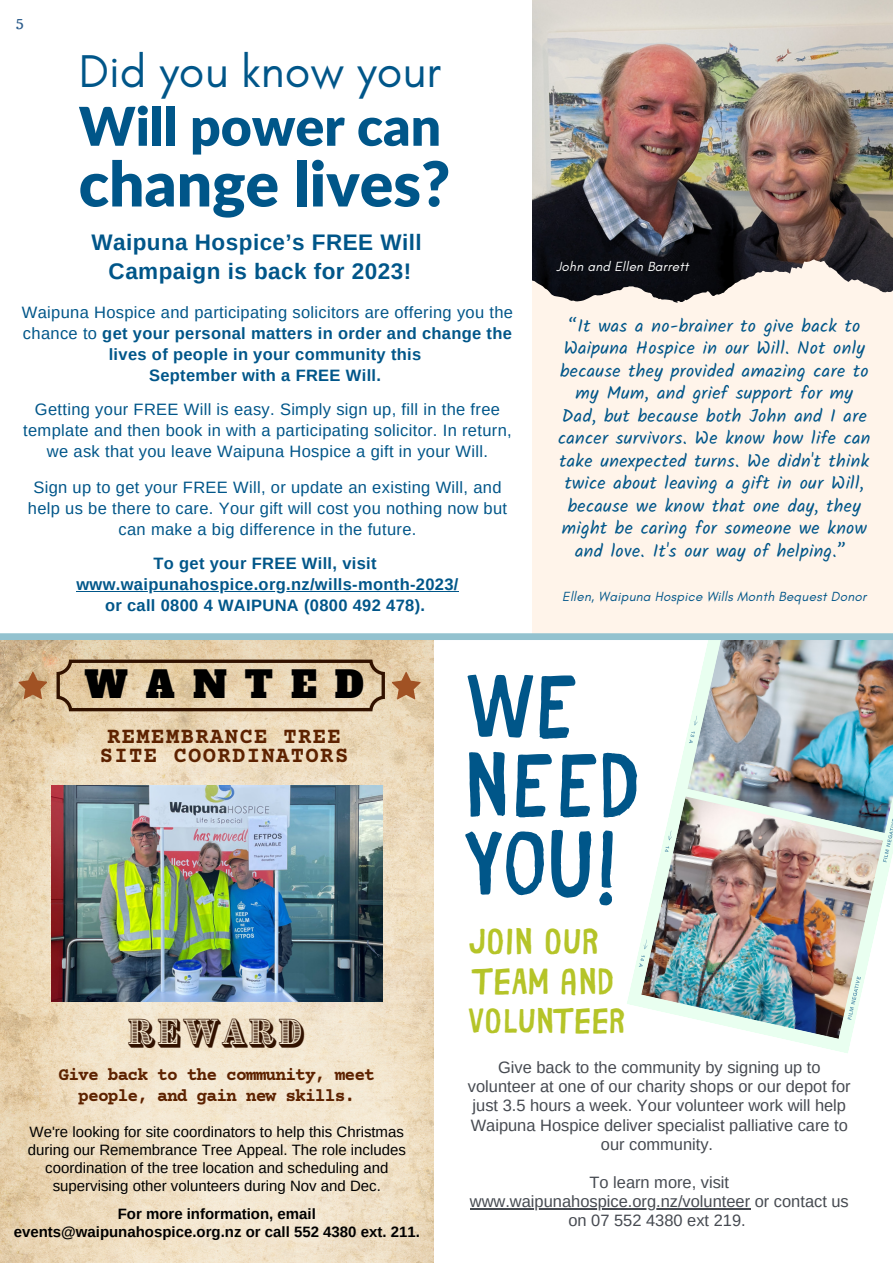
<style>
.page{position:relative;width:893px;height:1264px;background:#fff}
.page>*{position:absolute;margin:0;border:0;box-sizing:border-box;transform-origin:0 0}
.t1{font:89.55px/78.4px "Bike Park";color:#005689}
.t2{font:900 62.25px "Lato Latin";color:#005689}
.t3{font:900 53.4px "Lato Latin";color:#005689}
.t4{font:46.8px "Glacial Indifference";color:#005689}
.t5{font:36.3px/40px "Bike Park";color:#b5c428}
.t6{font:36px "Alfa Slab One";letter-spacing:.5em;color:#000}
.t7{font:35.25px "Bike Park";color:#b5c428}
.t8{font:30.15px "Brim Narrow Combined 2";letter-spacing:.07em;color:#321200}
.t9{font:700 22.5px "Arimo";letter-spacing:.02em;color:#005689}
.t10{font:700 22.2px/18.9px "Courier Prime";letter-spacing:.06em;color:#5d2200;text-align:center}
.t11{font:18px/22.5px "Kalam";letter-spacing:.02em;color:#005689;text-align:center}
.t12{font:700 18px/21.3px "Courier Prime";letter-spacing:-.05em;color:#5d2200;text-align:center}
.t13{font:16.5px/21px "Arimo";letter-spacing:.02em;color:#005689;text-align:center}
.t14{font:700 16.5px/21px "Arimo";letter-spacing:.02em;color:#005689;text-align:center}
.t15{font:16.35px/19px "Arimo";color:#464a51;text-align:center}
.t16{font:15px/18px "Arimo";color:#000;text-align:center}
.t17{font:700 15px/18px "Arimo";color:#000;text-align:center}
.t18{font:15px "Trocchi";color:#2d5d8c}
.t19{font:italic 13.5px "Glacial Indifference";letter-spacing:.02em;color:#005689}
.t20{font:italic 13.5px "Glacial Indifference";letter-spacing:.02em;color:#fff}
.s1{font-weight:400}
</style>
<div class="page">
<img style="left:0;top:640px;width:434px;height:622px">
<svg style="left:18px;top:671px;width:29px;height:28px"></svg>
<svg style="left:391px;top:671px;width:29px;height:28px"></svg>
<svg style="left:56px;top:659px;width:329px;height:52px;background:#ceb795"></svg>
<svg style="left:627px;top:737px;width:224px;height:316px"></svg>
<img style="left:641px;top:796px;width:215px;height:242px">
<img style="left:687px;top:640px;width:205px;height:193px">
<img style="left:847px;top:661px;width:45px;height:358px">
<svg style="left:532px;top:0;width:360px;height:633px;background:#e4dcd4"></svg>
<img style="left:604px;top:0;width:288px;height:263px">
<div style="left:0;top:633px;width:892px;height:7px;background:#93c2cf"></div>
<hr style="left:470px;top:1208px;width:280px;height:1px;background:#464a51">
<hr style="left:76px;top:591px;width:383px;height:1px;background:#005689">
<img style="left:51px;top:785px;width:331px;height:216px">
<p class="t18" style="left:16px;top:12px;width:9px">5</p>
<p class="t4" style="left:79px;top:42px;width:363px">Did you know your</p>
<p class="t3" style="left:79px;top:103px;width:364px">Will power can</p>
<p class="t2" style="left:79px;top:156px;width:373px">change lives?</p>
<p class="t9" style="left:91px;top:229px;width:332px">Waipuna Hospice’s FREE Will</p>
<p class="t9" style="left:109px;top:258px;width:304px">Campaign is back for 2023!</p>
<p class="t14" style="left:22px;top:302px;width:492px"><span class="s1">Waipuna Hospice and participating solicitors are offering you the chance to</span> get your personal matters in order and change the lives of people in your community this</p>
<p class="t14" style="left:149px;top:365px;width:233px">September with a FREE Will.</p>
<p class="t13" style="left:23px;top:399px;width:490px">Getting your FREE Will is easy. Simply sign up, fill in the free template and then book in with a participating solicitor. In return, we ask that you leave Waipuna Hospice a gift in your Will.</p>
<p class="t13" style="left:28px;top:477px;width:480px">Sign up to get your FREE Will, or update an existing Will, and help us be there to care. Your gift will cost you nothing now but can make a big difference in the future.</p>
<p class="t14" style="left:76px;top:553px;width:383px">To get your FREE Will, visit www.waipunahospice.org.nz/wills-month-2023/</p>
<p class="t14" style="left:105px;top:595px;width:321px">or call 0800 4 WAIPUNA (0800 492 478).</p>
<p class="t20" style="left:556px;top:258px;width:134px">John and Ellen Barrett</p>
<p class="t11" style="left:558px;top:314px;width:314px">“It was a no-brainer to give back to Waipuna Hospice in our Will. Not only because they provided amazing care to my Mum, and grief support for my Dad, but because both John and I are cancer survivors. We know how life can take unexpected turns. We didn't think twice about leaving a gift in our Will, because we know that one day, they might be caring for someone we know and love. It's our way of helping.”</p>
<p class="t19" style="left:562px;top:587px;width:305px">Ellen, Waipuna Hospice Wills Month Bequest Donor</p>
<p class="t6" style="left:84px;top:660px;width:281px">WANTED</p>
<p class="t10" style="left:100px;top:728px;width:250px">REMEMBRANCE TREE<br>SITE COORDINATORS</p>
<p class="t8" style="left:128px;top:1009px;width:178px">REWARD</p>
<p class="t12" style="left:59px;top:1065px;width:318px">Give back to the community, meet people, and gain new skills.</p>
<p class="t16" style="left:28px;top:1122px;width:379px">We're looking for site coordinators to help this Christmas during our Remembrance Tree Appeal. The role includes coordination of the tree location and scheduling and supervising other volunteers during Nov and Dec.</p>
<p class="t17" style="left:14px;top:1205px;width:407px">For more information, email events@waipunahospice.org.nz or call 552 4380 ext. 211.</p>
<p class="t1" style="left:464px;top:659px;width:177px">WE<br>NEED<br>YOU!</p>
<p class="t5" style="left:467px;top:918px;width:148px">JOIN OUR<br>TEAM AND</p>
<p class="t7" style="left:467px;top:990px;width:159px">VOLUNTEER</p>
<p class="t15" style="left:468px;top:1057px;width:384px">Give back to the community by signing up to volunteer at one of our charity shops or our depot for just 3.5 hours a week. Your volunteer work will help Waipuna Hospice deliver specialist palliative care to our community.</p>
<p class="t15" style="left:470px;top:1172px;width:380px">To learn more, visit www.waipunahospice.org.nz/volunteer or contact us on 07 552 4380 ext 219.</p>
</div>
